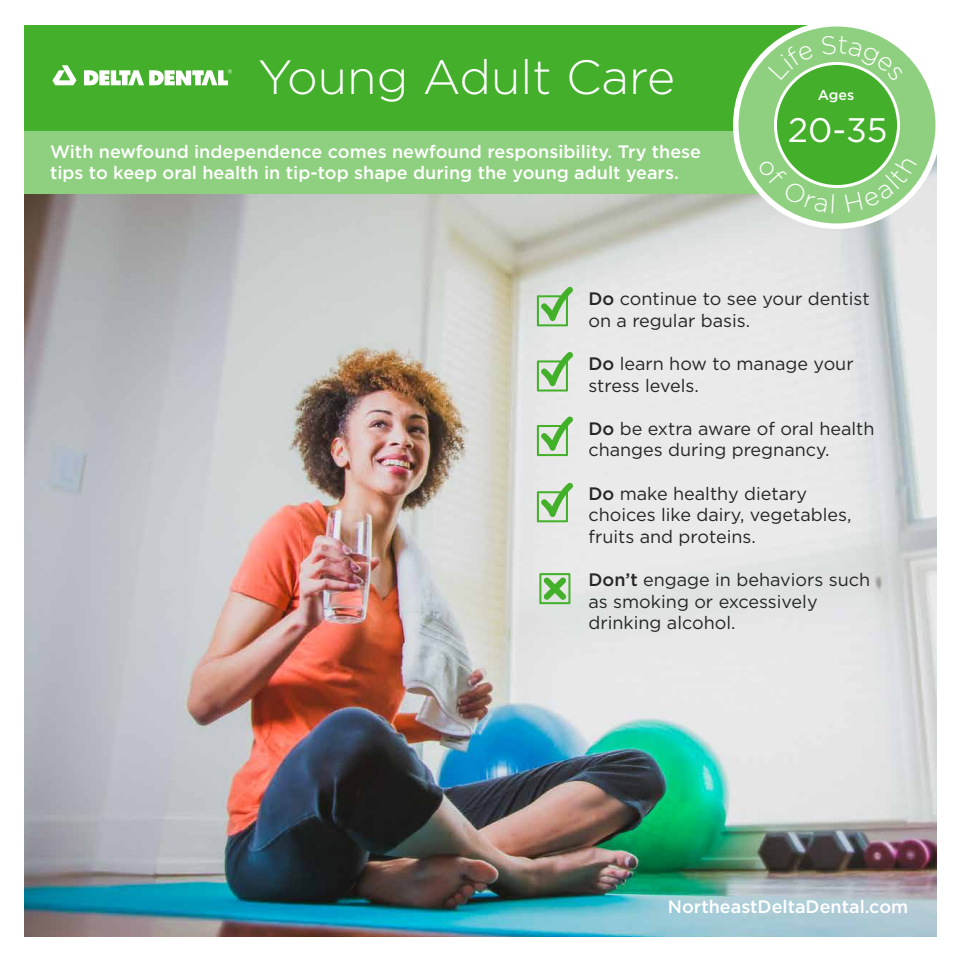
<style>
.page{position:relative;width:961px;height:961px;background:#fff}
.page>*{position:absolute;margin:0;border:0;box-sizing:border-box;transform-origin:0 0}
.t1{font:300 48px "Gotham";color:#fff}
.t2{font:34px "Gotham";color:#fff}
.t3{font:18px/21.6px "Gotham";color:#262626}
.t4{font:500 18px/21px "Gotham";color:#fff}
.t5{font:500 14.4px "Gotham";color:#fff}
.s1{font-weight:500}
</style>
<div class="page">
<img style="left:24px;top:155px;width:913px;height:782px">
<div style="left:24px;top:25px;width:830px;height:169px;background:#43af2a"></div>
<div style="left:24px;top:131px;width:830px;height:63px;background:#8ed07f"></div>
<svg style="left:52px;top:65px;width:25px;height:20px"></svg>
<svg style="left:84px;top:69px;width:148px;height:17px"></svg>
<svg style="left:733px;top:21px;width:208px;height:208px"></svg>
<div style="left:739px;top:27px;width:196px;height:196px;background:#8ed07f;border-radius:50%"></div>
<svg style="left:774px;top:62px;width:126px;height:126px"></svg>
<div style="left:777px;top:65px;width:120px;height:120px;background:#43af2a;border-radius:50%"></div>
<svg style="left:537px;top:287px;width:36px;height:39px"></svg>
<svg style="left:537px;top:352px;width:36px;height:40px"></svg>
<svg style="left:537px;top:416px;width:36px;height:40px"></svg>
<svg style="left:537px;top:482px;width:36px;height:40px"></svg>
<svg style="left:539px;top:573px;width:31px;height:31px"></svg>
<svg style="left:768px;top:44px;width:46px;height:36px"></svg>
<svg style="left:821px;top:35px;width:83px;height:46px"></svg>
<svg style="left:757px;top:159px;width:77px;height:54px"></svg>
<svg style="left:845px;top:155px;width:72px;height:58px"></svg>
<h1 class="t1" style="left:258px;top:51px;width:419px">Young Adult Care</h1>
<p class="t4" style="left:50px;top:141px;width:653px">With newfound independence comes newfound responsibility. Try these tips to keep oral health in tip-top shape during the young adult years.</p>
<p class="t5" style="left:818px;top:87px;width:38px">Ages</p>
<h2 class="t2" style="left:788px;top:111px;width:101px">20-35</h2>
<p class="t3" style="left:588px;top:288px;width:283px"><span class="s1">Do</span> continue to see your dentist on a regular basis.</p>
<p class="t3" style="left:588px;top:353px;width:267px"><span class="s1">Do</span> learn how to manage your stress levels.</p>
<p class="t3" style="left:588px;top:417px;width:288px"><span class="s1">Do</span> be extra aware of oral health changes during pregnancy.</p>
<p class="t3" style="left:588px;top:482px;width:265px"><span class="s1">Do</span> make healthy dietary choices like dairy, vegetables, fruits and proteins.</p>
<p class="t3" style="left:588px;top:569px;width:283px"><span class="s1">Don’t</span> engage in behaviors such as smoking or excessively drinking alcohol.</p>
<p class="t4" style="left:668px;top:896px;width:242px">NortheastDeltaDental.com</p>
</div>
